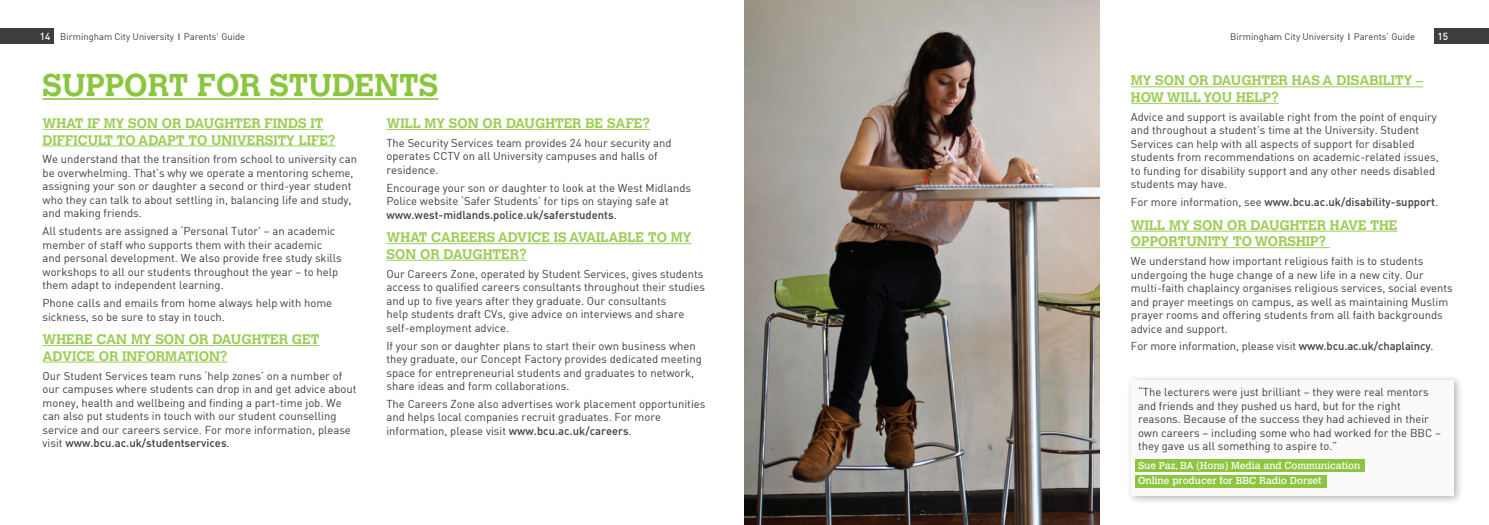
<style>
.page{position:relative;width:1489px;height:525px;background:#fff}
.page>*{position:absolute;margin:0;border:0;box-sizing:border-box;transform-origin:0 0}
.t1{font:700 31.25px "Calvert";color:#8bc63e}
.t2{font:700 13.75px/16.5px "Calvert";color:#9dcd58}
.t3{font:11.25px/13.5px "DIN2";color:#3e3e3f}
.t4{font:500 11.25px "DIN2";color:#3e3e3f}
.t5{font:10px "Calvert";color:#fff}
.t6{font:500 10px "DIN2";color:#fff}
.t7{font:9.38px "DIN2";color:#3e3e3f}
.s1{font-weight:500}
.s2{font-weight:400}
</style>
<div class="page">
<img style="left:744px;top:0;width:354px;height:524px">
<div style="left:1433px;top:28px;width:55px;height:16px;background:#3e3e3f"></div>
<div style="left:0;top:28px;width:53px;height:16px;background:#3e3e3f"></div>
<hr style="left:43px;top:98px;width:395px;height:2px;background:#8bc63e">
<hr style="left:43px;top:129px;width:280px;height:1px;background:#9dcd58">
<hr style="left:43px;top:145px;width:292px;height:1px;background:#9dcd58">
<hr style="left:43px;top:345px;width:276px;height:1px;background:#9dcd58">
<hr style="left:43px;top:361px;width:184px;height:1px;background:#9dcd58">
<hr style="left:386px;top:129px;width:264px;height:1px;background:#9dcd58">
<hr style="left:386px;top:243px;width:305px;height:1px;background:#9dcd58">
<hr style="left:386px;top:260px;width:140px;height:1px;background:#9dcd58">
<hr style="left:1130px;top:86px;width:292px;height:1px;background:#9dcd58">
<hr style="left:1130px;top:103px;width:148px;height:1px;background:#9dcd58">
<hr style="left:1130px;top:231px;width:267px;height:1px;background:#9dcd58">
<hr style="left:1130px;top:247px;width:199px;height:1px;background:#9dcd58">
<div style="left:1126px;top:374px;width:337px;height:131px;background:#231f20;opacity:.4"></div>
<div style="left:1130px;top:379px;width:323px;height:116px;background:#fafafa"></div>
<div style="left:1135px;top:459px;width:229px;height:12px;background:#8bc63e"></div>
<div style="left:1135px;top:474px;width:192px;height:13px;background:#8bc63e"></div>
<p class="t6" style="left:40px;top:30px;width:12px">14</p>
<p class="t7" style="left:60px;top:31px;width:186px">Birmingham City University Parents’ Guide</p>
<p class="t7" style="left:1230px;top:31px;width:186px">Birmingham City University Parents’ Guide</p>
<p class="t6" style="left:1437px;top:30px;width:12px">15</p>
<p class="t1" style="left:43px;top:65px;width:397px">SUPPORT FOR STUDENTS</p>
<p class="t2" style="left:43px;top:115px;width:294px">WHAT IF MY SON OR DAUGHTER FINDS IT<br>DIFFICULT TO ADAPT TO UNIVERSITY LIFE?</p>
<p class="t3" style="left:43px;top:152px;width:316px">We understand that the transition from school to university can be overwhelming. That’s why we operate a mentoring scheme, assigning your son or daughter a second or third-year student who they can talk to about settling in, balancing life and study, and making friends.</p>
<p class="t3" style="left:43px;top:224px;width:301px">All students are assigned a ‘Personal Tutor’ – an academic member of staff who supports them with their academic and personal development. We also provide free study skills workshops to all our students throughout the year – to help them adapt to independent learning.</p>
<p class="t3" style="left:43px;top:296px;width:291px">Phone calls and emails from home always help with home sickness, so be sure to stay in touch.</p>
<p class="t2" style="left:43px;top:330px;width:278px">WHERE CAN MY SON OR DAUGHTER GET<br>ADVICE OR INFORMATION?</p>
<p class="t3" style="left:43px;top:368px;width:315px">Our Student Services team runs ‘help zones’ on a number of our campuses where students can drop in and get advice about money, health and wellbeing and finding a part-time job. We can also put students in touch with our student counselling service and our careers service. For more information, please visit <span class="s1">www.bcu.ac.uk/studentservices</span>.</p>
<p class="t2" style="left:1130px;top:72px;width:293px">MY SON OR DAUGHTER HAS A DISABILITY –<br>HOW WILL YOU HELP?</p>
<p class="t3" style="left:1130px;top:110px;width:309px">Advice and support is available right from the point of enquiry and throughout a student’s time at the University. Student Services can help with all aspects of support for disabled students from recommendations on academic-related issues, to funding for disability support and any other needs disabled students may have.</p>
<p class="t4" style="left:1130px;top:195px;width:308px"><span class="s2">For more information, see</span> www.bcu.ac.uk/disability-support<span class="s2">.</span></p>
<p class="t2" style="left:1130px;top:216px;width:268px">WILL MY SON OR DAUGHTER HAVE THE<br>OPPORTUNITY TO WORSHIP?</p>
<p class="t3" style="left:1130px;top:254px;width:323px">We understand how important religious faith is to students undergoing the huge change of a new life in a new city. Our multi-faith chaplaincy organises religious services, social events and prayer meetings on campus, as well as maintaining Muslim prayer rooms and offering students from all faith backgrounds advice and support.</p>
<p class="t3" style="left:1130px;top:339px;width:304px">For more information, please visit <span class="s1">www.bcu.ac.uk/chaplaincy</span>.</p>
<p class="t3" style="left:1137px;top:385px;width:304px">“The lecturers were just brilliant – they were real mentors and friends and they pushed us hard, but for the right reasons. Because of the success they had achieved in their own careers – including some who had worked for the BBC – they gave us all something to aspire to.”</p>
<p class="t5" style="left:1137px;top:459px;width:224px">Sue Paz, BA (Hons) Media and Communication</p>
<p class="t5" style="left:1137px;top:474px;width:185px">Online producer for BBC Radio Dorset</p>
<p class="t2" style="left:386px;top:115px;width:265px">WILL MY SON OR DAUGHTER BE SAFE?</p>
<p class="t3" style="left:386px;top:136px;width:286px">The Security Services team provides 24 hour security and operates CCTV on all University campuses and halls of residence.</p>
<p class="t3" style="left:386px;top:180px;width:306px">Encourage your son or daughter to look at the West Midlands<br>Police website ‘Safer Students’ for tips on staying safe at <span class="s1">www.west-midlands.police.uk/saferstudents</span>.</p>
<p class="t2" style="left:386px;top:229px;width:306px">WHAT CAREERS ADVICE IS AVAILABLE TO MY<br>SON OR DAUGHTER?</p>
<p class="t3" style="left:386px;top:266px;width:320px">Our Careers Zone, operated by Student Services, gives students access to qualified careers consultants throughout their studies and up to five years after they graduate. Our consultants<br>help students draft CVs, give advice on interviews and share self-employment advice.</p>
<p class="t3" style="left:386px;top:338px;width:317px">If your son or daughter plans to start their own business when they graduate, our Concept Factory provides dedicated meeting space for entrepreneurial students and graduates to network, share ideas and form collaborations.</p>
<p class="t3" style="left:386px;top:396px;width:320px">The Careers Zone also advertises work placement opportunities and helps local companies recruit graduates. For more information, please visit <span class="s1">www.bcu.ac.uk/careers</span>.</p>
</div>
